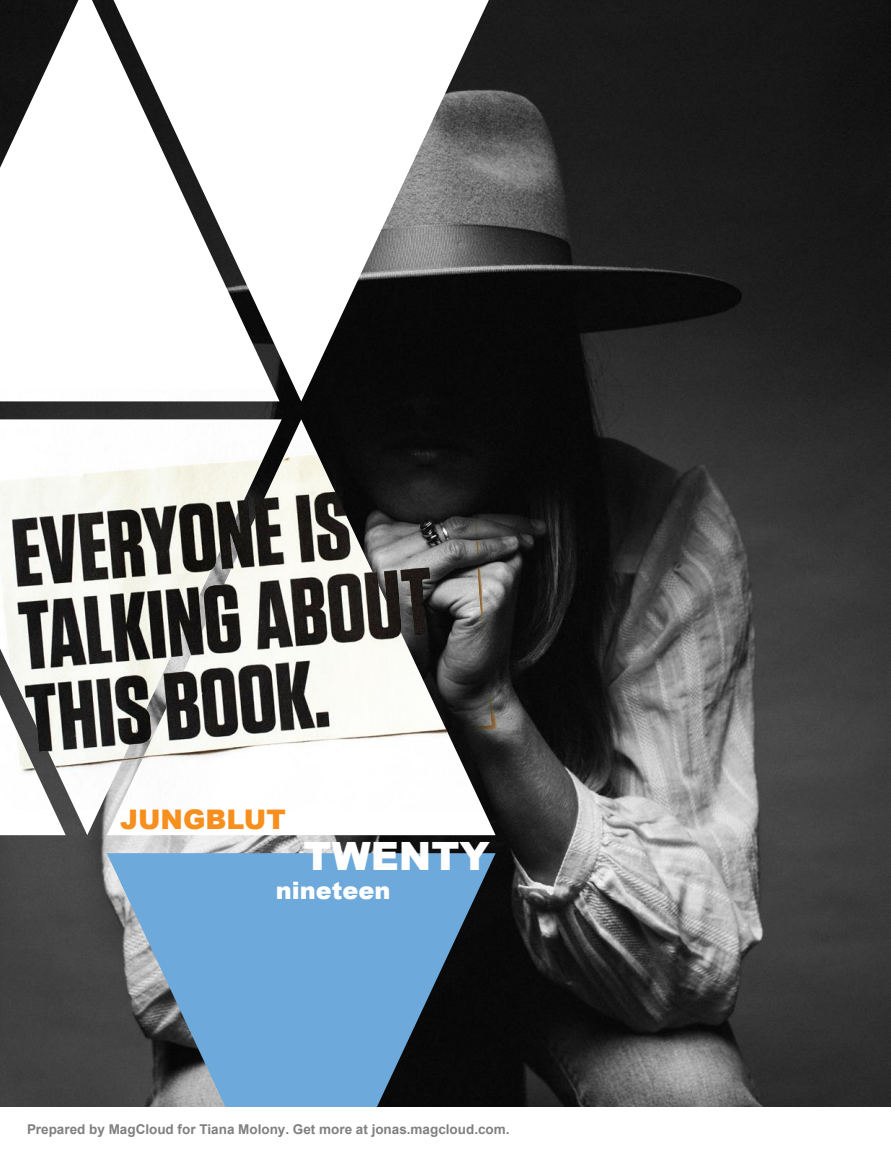
<style>
.page{position:relative;width:891px;height:1161px;background:#fff}
.page>*{position:absolute;margin:0;border:0;box-sizing:border-box;transform-origin:0 0}
.t1{font:900 39px "Arial";color:#fff}
.t2{font:900 27px "Arial";color:#f68f1e}
.t3{font:900 24px "Arial";color:#fff}
.t4{font:700 13.5px "Arial";color:#808080}
</style>
<div class="page">
<img style="left:0;top:0;width:891px;height:1107px">
<svg style="left:0;top:0;width:107px;height:390px"></svg>
<svg style="left:107px;top:0;width:388px;height:390px"></svg>
<svg style="left:107px;top:853px;width:389px;height:254px;background:#5c85a8"></svg>
<svg style="left:282px;top:810px;width:214px;height:25px"></svg>
<svg style="left:0;top:810px;width:282px;height:25px"></svg>
<img style="left:0;top:390px;width:564px;height:420px">
<p class="t2" style="left:120px;top:800px;width:167px">JUNGBLUT</p>
<p class="t1" style="left:304px;top:828px;width:188px">TWENTY</p>
<p class="t3" style="left:276px;top:873px;width:116px">nineteen</p>
<p class="t4" style="left:27px;top:1122px;width:484px">Prepared by MagCloud for Tiana Molony. Get more at jonas.magcloud.com.</p>
</div>
